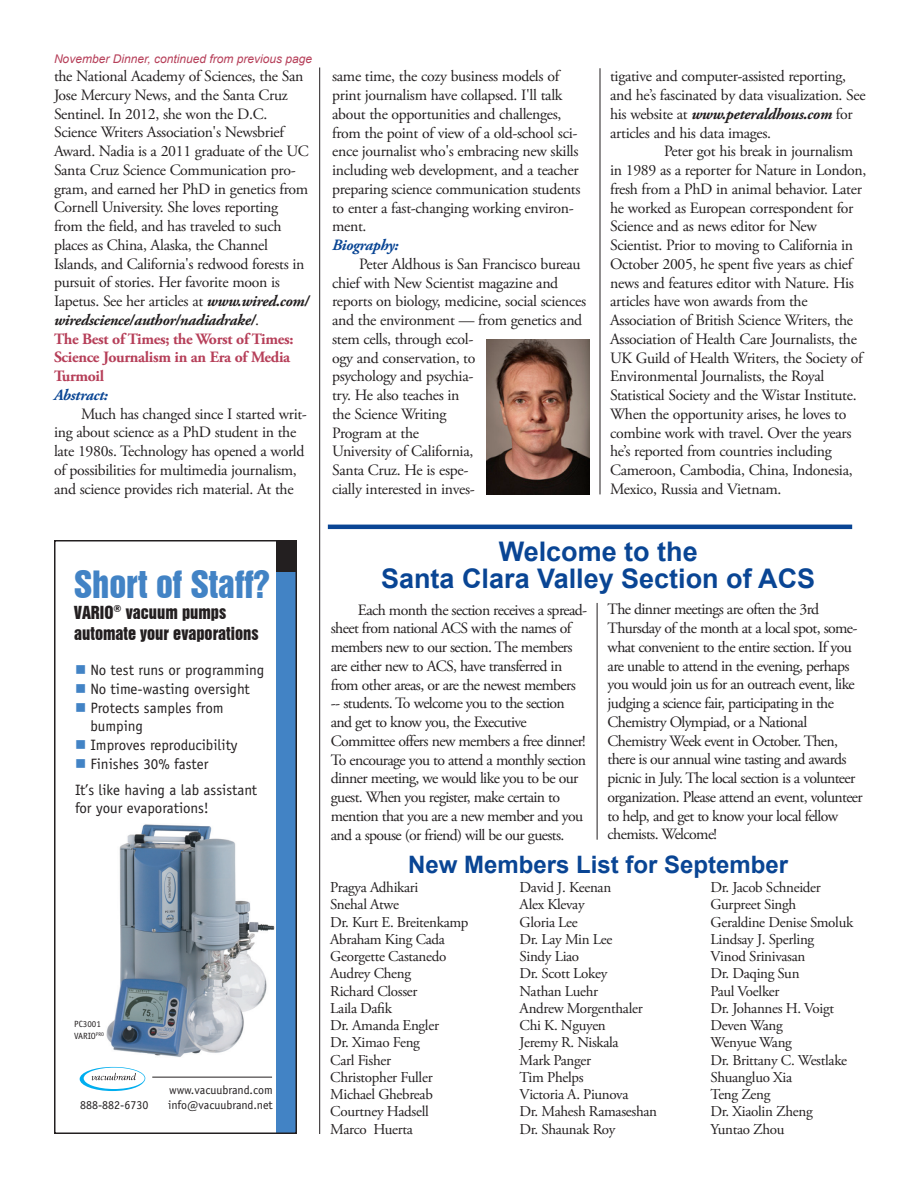
<style>
.page{position:relative;width:918px;height:1188px;background:#fff}
.page>*{position:absolute;margin:0;border:0;box-sizing:border-box;transform-origin:0 0}
.t1{font:34.5px "Swiss 921 BT Regular A";color:#4283c5}
.t2{font:700 27px "Arial";color:#094594}
.t3{font:700 24px "Arial";color:#094594}
.t4{font:16.5px/21px "Swiss 921 BT Regular A";color:#231f20}
.newsletter_body{font:15.75px/18.8px "Adobe Garamond Pro";letter-spacing:-.02em;color:#231f20}
.newsletter_body-2{font:15.75px/18.8px "Adobe Garamond Pro";letter-spacing:-.04em;color:#231f20}
.newsletter_body-3{font:700 15.75px/18.8px "Adobe Garamond Pro";letter-spacing:-.02em;color:#b63f59}
.newsletter_body-4{font:italic 700 15.75px "Adobe Garamond Pro";letter-spacing:-.02em;color:#094594}
.t5{font:15px "Adobe Garamond Pro";letter-spacing:-.02em;color:#231f20}
.t6{font:15px/18px "Officina Sans";color:#231f20}
.t7{font:12px "Officina Sans";color:#231f20}
.t8{font:italic 12px "Arial";color:#b63f59}
.t9{font:9px/12px "Officina Sans";color:#231f20}
.s1{font-weight:700;font-style:italic}
.s2{color:#4283c5}
</style>
<div class="page">
<hr style="left:319px;top:68px;width:1px;height:1066px;background:#231f20">
<hr style="left:597px;top:603px;width:1px;height:237px;background:#231f20">
<hr style="left:328px;top:525px;width:524px;height:4px;background:#094594">
<hr style="left:600px;top:68px;width:1px;height:426px;background:#231f20">
<img style="left:106px;top:799px;width:171px;height:267px">
<div style="left:277px;top:568px;width:20px;height:566px;background:#4283c5"></div>
<div style="left:277px;top:540px;width:20px;height:31px;background:#231f20"></div>
<hr style="left:152px;top:1077px;width:120px;height:1px;background:#231f20">
<div style="left:54px;top:540px;width:243px;height:594px;border:2px solid #231f20"></div>
<svg style="left:80px;top:1067px;width:65px;height:24px"></svg>
<img style="left:486px;top:339px;width:104px;height:156px">
<p class="t8" style="left:54px;top:51px;width:260px">November Dinner, continued from previous page</p>
<p class="newsletter_body" style="left:54px;top:67px;width:257px">the National Academy of Sciences, the San Jose Mercury News, and the Santa Cruz Sentinel. In 2012, she won the D.C.<br>Science Writers Association's Newsbrief Award. Nadia is a 2011 graduate of the UC Santa Cruz Science Communication pro&shy;gram, and earned her PhD in genetics from Cornell University. She loves reporting from the field, and has traveled to such places as China, Alaska, the Channel Islands, and California's redwood forests in pursuit of stories. Her favorite moon is Iapetus. See her articles at <span class="s1">www.wired.com/ wiredscience/author/nadiadrake/</span>.</p>
<p class="newsletter_body-3" style="left:54px;top:330px;width:241px">The Best of Times; the Worst of Times:<br>Science Journalism in an Era of Media<br>Turmoil</p>
<p class="newsletter_body-4" style="left:54px;top:386px;width:55px">Abstract:</p>
<p class="newsletter_body" style="left:54px;top:405px;width:255px;text-indent:27px">Much has changed since I started writ&shy;ing about science as a PhD student in the late 1980s. Technology has opened a world of possibilities for multimedia journalism, and science provides rich material. At the</p>
<p class="t1" style="left:74px;top:561px;width:197px">Short of Staff?</p>
<p class="t4" style="left:74px;top:601px;width:186px">VARIO<sup>®</sup> vacuum pumps automate your evaporations</p>
<p class="t6" style="left:75px;top:661px;width:191px"><span class="s2">■</span> No test runs or programming</p>
<p class="t6" style="left:75px;top:680px;width:176px"><span class="s2">■</span> No time-wasting oversight</p>
<p class="t6" style="left:90px;top:699px;width:135px;text-indent:-15px"><span class="s2">■</span> Protects samples from bumping</p>
<p class="t6" style="left:75px;top:736px;width:164px"><span class="s2">■</span> Improves reproducibility</p>
<p class="t6" style="left:75px;top:751px;width:184px;line-height:25.5px"><span class="s2">■</span> Finishes 30% faster<br>It’s like having a lab assistant</p>
<p class="t6" style="left:75px;top:799px;width:135px">for your evaporations!</p>
<p class="t9" style="left:74px;top:1018px;width:31px">PC3001<br>VARIO<sup>PRO</sup></p>
<p class="t7" style="left:169px;top:1083px;width:105px">www.vacuubrand.com</p>
<p class="t7" style="left:80px;top:1098px;width:70px">888-882-6730</p>
<p class="t7" style="left:168px;top:1098px;width:106px">info@vacuubrand.net</p>
<p class="newsletter_body" style="left:332px;top:68px;width:250px">same time, the cozy business models of print journalism have collapsed. I'll talk about the opportunities and challenges, from the point of view of a old-school sci&shy;ence journalist who's embracing new skills including web development, and a teacher preparing science communication students to enter a fast-changing working environ&shy;ment.</p>
<p class="newsletter_body-4" style="left:332px;top:236px;width:68px">Biography:</p>
<p class="newsletter_body" style="left:332px;top:255px;width:255px;text-indent:27px">Peter Aldhous is San Francisco bureau chief with New Scientist magazine and reports on biology, medicine, social sciences and the environment — from genetics and stem cells, through ecol-<br>ogy and conservation, to<br>psychology and psychia-<br>try. He also teaches in<br>the Science Writing<br>Program at the<br>University of California,<br>Santa Cruz. He is espe-<br>cially interested in inves-</p>
<p class="newsletter_body" style="left:610px;top:68px;width:257px">tigative and computer-assisted reporting, and he’s fascinated by data visualization. See his website at <span class="s1">www.peteraldhous.com</span> for articles and his data images.</p>
<p class="newsletter_body" style="left:610px;top:143px;width:258px;text-indent:54px">Peter got his break in journalism in 1989 as a reporter for Nature in London, fresh from a PhD in animal behavior. Later he worked as European correspondent for Science and as news editor for New Scientist. Prior to moving to California in October 2005, he spent five years as chief news and features editor with Nature. His articles have won awards from the Association of British Science Writers, the Association of Health Care Journalists, the UK Guild of Health Writers, the Society of Environmental Journalists, the Royal Statistical Society and the Wistar Institute.<br>When the opportunity arises, he loves to combine work with travel. Over the years he’s reported from countries including Cameroon, Cambodia, China, Indonesia, Mexico, Russia and Vietnam.</p>
<p class="t2" style="left:499px;top:533px;width:201px">Welcome to the</p>
<p class="t2" style="left:381px;top:560px;width:436px">Santa Clara Valley Section of ACS</p>
<p class="newsletter_body-2" style="left:331px;top:601px;width:258px;text-indent:27px">Each month the section receives a spread&shy;sheet from national ACS with the names of members new to our section. The members are either new to ACS, have transferred in from other areas, or are the newest members -- students. To welcome you to the section and get to know you, the Executive Committee offers new members a free dinner!<br>To encourage you to attend a monthly section dinner meeting, we would like you to be our guest. When you register, make certain to mention that you are a new member and you and a spouse (or friend) will be our guests.</p>
<p class="newsletter_body-2" style="left:608px;top:601px;width:257px">The dinner meetings are often the 3rd Thursday of the month at a local spot, some&shy;what convenient to the entire section. If you are unable to attend in the evening, perhaps you would join us for an outreach event, like judging a science fair, participating in the Chemistry Olympiad, or a National Chemistry Week event in October. Then, there is our annual wine tasting and awards picnic in July. The local section is a volunteer organization. Please attend an event, volunteer to help, and get to know your local fellow chemists. Welcome!</p>
<p class="t5" style="left:330px;top:878px;width:90px">Pragya Adhikari</p>
<p class="t5" style="left:330px;top:896px;width:70px">Snehal Atwe</p>
<p class="t5" style="left:330px;top:913px;width:140px">Dr. Kurt E. Breitenkamp</p>
<p class="t5" style="left:330px;top:930px;width:116px">Abraham King Cada</p>
<p class="t5" style="left:330px;top:947px;width:118px">Georgette Castanedo</p>
<p class="t5" style="left:330px;top:965px;width:82px">Audrey Cheng</p>
<p class="t5" style="left:330px;top:982px;width:89px">Richard Closser</p>
<p class="t5" style="left:330px;top:999px;width:63px">Laila Dafik</p>
<p class="t5" style="left:330px;top:1016px;width:110px">Dr. Amanda Engler</p>
<p class="t5" style="left:330px;top:1034px;width:91px">Dr. Ximao Feng</p>
<p class="t5" style="left:330px;top:1051px;width:62px">Carl Fisher</p>
<p class="t5" style="left:330px;top:1068px;width:104px">Christopher Fuller</p>
<p class="t5" style="left:330px;top:1085px;width:104px">Michael Ghebreab</p>
<p class="t5" style="left:330px;top:1103px;width:100px">Courtney Hadsell</p>
<p class="t5" style="left:330px;top:1120px;width:84px">Marco Huerta</p>
<p class="t3" style="left:408px;top:848px;width:382px">New Members List for September</p>
<p class="t5" style="left:711px;top:878px;width:112px">Dr. Jacob Schneider</p>
<p class="t5" style="left:711px;top:896px;width:87px">Gurpreet Singh</p>
<p class="t5" style="left:711px;top:913px;width:144px">Geraldine Denise Smoluk</p>
<p class="t5" style="left:711px;top:930px;width:105px">Lindsay J. Sperling</p>
<p class="t5" style="left:711px;top:947px;width:96px">Vinod Srinivasan</p>
<p class="t5" style="left:711px;top:965px;width:91px">Dr. Daqing Sun</p>
<p class="t5" style="left:711px;top:982px;width:70px">Paul Voelker</p>
<p class="t5" style="left:711px;top:999px;width:125px">Dr. Johannes H. Voigt</p>
<p class="t5" style="left:711px;top:1016px;width:74px">Deven Wang</p>
<p class="t5" style="left:711px;top:1034px;width:83px">Wenyue Wang</p>
<p class="t5" style="left:711px;top:1051px;width:138px">Dr. Brittany C. Westlake</p>
<p class="t5" style="left:711px;top:1068px;width:83px">Shuangluo Xia</p>
<p class="t5" style="left:711px;top:1085px;width:61px">Teng Zeng</p>
<p class="t5" style="left:711px;top:1103px;width:104px">Dr. Xiaolin Zheng</p>
<p class="t5" style="left:711px;top:1120px;width:76px">Yuntao Zhou</p>
<p class="t5" style="left:520px;top:878px;width:93px">David J. Keenan</p>
<p class="t5" style="left:520px;top:896px;width:67px">Alex Klevay</p>
<p class="t5" style="left:520px;top:913px;width:60px">Gloria Lee</p>
<p class="t5" style="left:520px;top:930px;width:94px">Dr. Lay Min Lee</p>
<p class="t5" style="left:520px;top:947px;width:61px">Sindy Liao</p>
<p class="t5" style="left:520px;top:965px;width:89px">Dr. Scott Lokey</p>
<p class="t5" style="left:520px;top:982px;width:80px">Nathan Luehr</p>
<p class="t5" style="left:520px;top:999px;width:125px">Andrew Morgenthaler</p>
<p class="t5" style="left:520px;top:1016px;width:88px">Chi K. Nguyen</p>
<p class="t5" style="left:520px;top:1034px;width:101px">Jeremy R. Niskala</p>
<p class="t5" style="left:520px;top:1051px;width:73px">Mark Panger</p>
<p class="t5" style="left:520px;top:1068px;width:65px">Tim Phelps</p>
<p class="t5" style="left:520px;top:1085px;width:110px">Victoria A. Piunova</p>
<p class="t5" style="left:520px;top:1103px;width:139px">Dr. Mahesh Ramaseshan</p>
<p class="t5" style="left:520px;top:1120px;width:97px">Dr. Shaunak Roy</p>
</div>
